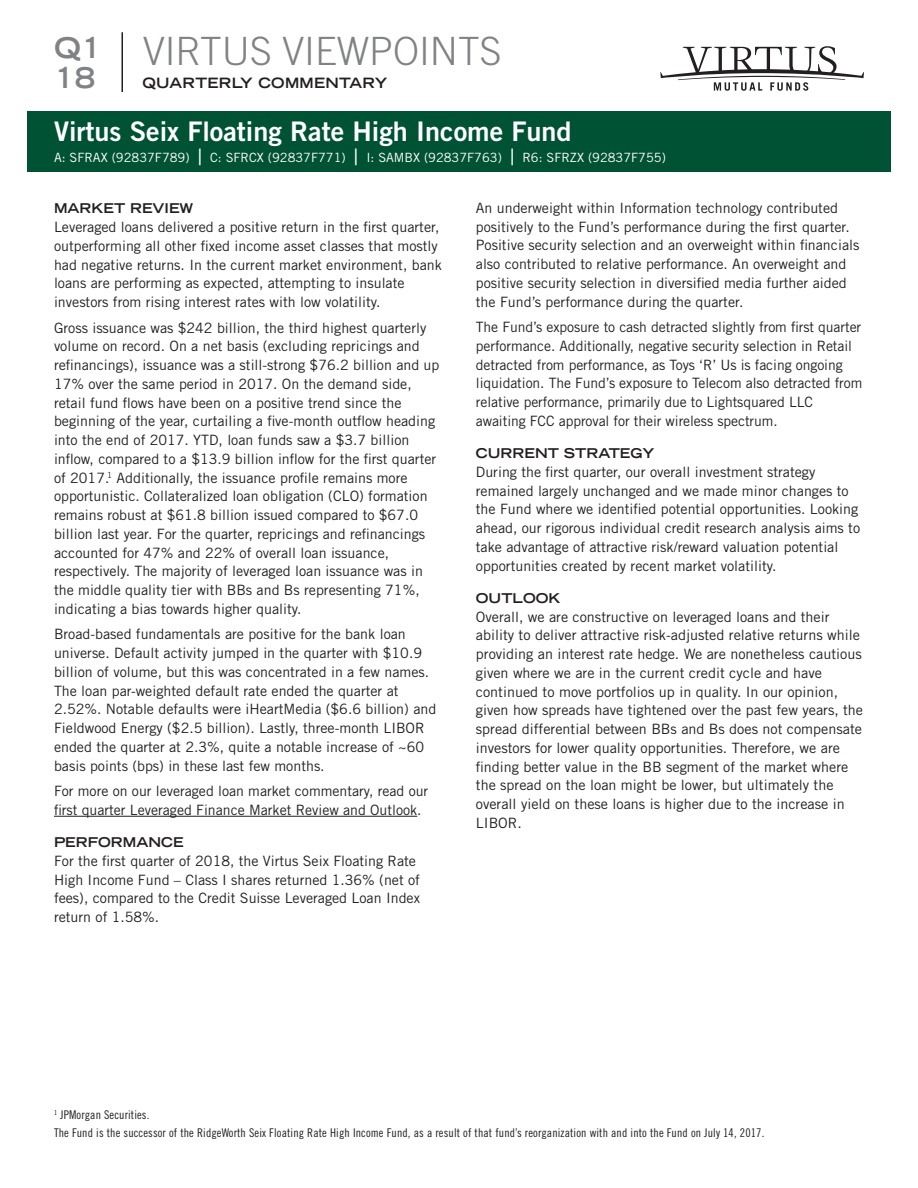
<style>
.page{position:relative;width:918px;height:1188px;background:#fff}
.page>*{position:absolute;margin:0;border:0;box-sizing:border-box;transform-origin:0 0}
.t1{font:300 39px "Trade Gothic LT Std";color:#808285}
.t2{font:700 expanded 28.5px/30px "Trade Gothic LH";color:#808285}
.Body_Copy{font:27px "Trade Gothic LT Std Bd 2";color:#fff}
.Body_Copy-2{font:14.25px/18.8px "Trade Gothic LT Std";color:#231f20}
.t3{font:700 expanded 14.25px "Trade Gothic LH";letter-spacing:.02em;color:#231f20}
.Paragraph_Headings{font:700 expanded 13.5px "Trade Gothic LH";color:#231f20}
.Body_Copy-3{font:12.75px "Trade Gothic LT Std";color:#fff}
.t4{font:12px "Trade Gothic LT Std Cn 18";letter-spacing:.01em;color:#231f20}
.s1{font-size:22.5px}
</style>
<div class="page">
<hr style="left:54px;top:816px;width:363px;height:1px;background:#231f20">
<hr style="left:122px;top:32px;width:1px;height:60px;background:#231f20">
<div style="left:27px;top:111px;width:864px;height:61px;background:#005235"></div>
<svg style="left:660px;top:46px;width:204px;height:45px"></svg>
<p class="t1" style="left:143px;top:28px;width:360px">VIRTUS VIEWPOINTS</p>
<p class="t3" style="left:142px;top:74px;width:246px">QUARTERLY COMMENTARY</p>
<p class="t2" style="left:54px;top:32px;width:49px">Q1<br>18</p>
<p class="Body_Copy" style="left:54px;top:115px;width:519px">Virtus Seix Floating Rate High Income Fund</p>
<p class="Body_Copy-3" style="left:54px;top:150px;width:613px">A: SFRAX (92837F789) <span class="s1">|</span> C: SFRCX (92837F771) <span class="s1">|</span> I: SAMBX (92837F763) <span class="s1">|</span> R6: SFRZX (92837F755)</p>
<p class="Paragraph_Headings" style="left:54px;top:200px;width:141px">MARKET REVIEW</p>
<p class="Body_Copy-2" style="left:54px;top:217px;width:389px">Leveraged loans delivered a positive return in the first quarter, outperforming all other fixed income asset classes that mostly had negative returns. In the current market environment, bank loans are performing as expected, attempting to insulate investors from rising interest rates with low volatility.</p>
<p class="Body_Copy-2" style="left:54px;top:318px;width:387px">Gross issuance was $242 billion, the third highest quarterly volume on record. On a net basis (excluding repricings and refinancings), issuance was a still-strong $76.2 billion and up 17% over the same period in 2017. On the demand side, retail fund flows have been on a positive trend since the beginning of the year, curtailing a five-month outflow heading into the end of 2017. YTD, loan funds saw a $3.7 billion inflow, compared to a $13.9 billion inflow for the first quarter of 2017.<sup>1</sup> Additionally, the issuance profile remains more opportunistic. Collateralized loan obligation (CLO) formation remains robust at $61.8 billion issued compared to $67.0 billion last year. For the quarter, repricings and refinancings accounted for 47% and 22% of overall loan issuance, respectively. The majority of leveraged loan issuance was in the middle quality tier with BBs and Bs representing 71%, indicating a bias towards higher quality.</p>
<p class="Body_Copy-2" style="left:54px;top:625px;width:384px">Broad-based fundamentals are positive for the bank loan universe. Default activity jumped in the quarter with $10.9 billion of volume, but this was concentrated in a few names.<br>The loan par-weighted default rate ended the quarter at 2.52%. Notable defaults were iHeartMedia ($6.6 billion) and Fieldwood Energy ($2.5 billion). Lastly, three-month LIBOR ended the quarter at 2.3%, quite a notable increase of ~60 basis points (bps) in these last few months.</p>
<p class="Body_Copy-2" style="left:54px;top:781px;width:376px">For more on our leveraged loan market commentary, read our first quarter Leveraged Finance Market Review and Outlook.</p>
<p class="Paragraph_Headings" style="left:54px;top:833px;width:131px">PERFORMANCE</p>
<p class="Body_Copy-2" style="left:54px;top:851px;width:368px">For the first quarter of 2018, the Virtus Seix Floating Rate High Income Fund – Class I shares returned 1.36% (net of fees), compared to the Credit Suisse Leveraged Loan Index return of 1.58%.</p>
<p class="Body_Copy-2" style="left:476px;top:198px;width:385px">An underweight within Information technology contributed positively to the Fund’s performance during the first quarter.<br>Positive security selection and an overweight within financials also contributed to relative performance. An overweight and positive security selection in diversified media further aided the Fund’s performance during the quarter.</p>
<p class="Body_Copy-2" style="left:476px;top:317px;width:388px">The Fund’s exposure to cash detracted slightly from first quarter performance. Additionally, negative security selection in Retail detracted from performance, as Toys ‘R’ Us is facing ongoing liquidation. The Fund’s exposure to Telecom also detracted from relative performance, primarily due to Lightsquared LLC awaiting FCC approval for their wireless spectrum.</p>
<p class="Paragraph_Headings" style="left:476px;top:444px;width:180px">CURRENT STRATEGY</p>
<p class="Body_Copy-2" style="left:476px;top:462px;width:386px">During the first quarter, our overall investment strategy remained largely unchanged and we made minor changes to the Fund where we identified potential opportunities. Looking ahead, our rigorous individual credit research analysis aims to take advantage of attractive risk/reward valuation potential opportunities created by recent market volatility.</p>
<p class="Paragraph_Headings" style="left:476px;top:589px;width:86px">OUTLOOK</p>
<p class="Body_Copy-2" style="left:476px;top:607px;width:389px">Overall, we are constructive on leveraged loans and their ability to deliver attractive risk-adjusted relative returns while providing an interest rate hedge. We are nonetheless cautious given where we are in the current credit cycle and have continued to move portfolios up in quality. In our opinion, given how spreads have tightened over the past few years, the spread differential between BBs and Bs does not compensate investors for lower quality opportunities. Therefore, we are finding better value in the BB segment of the market where the spread on the loan might be lower, but ultimately the overall yield on these loans is higher due to the increase in LIBOR.</p>
<p class="t4" style="left:54px;top:1108px;width:97px"><sup>1</sup> JPMorgan Securities.</p>
<p class="t4" style="left:54px;top:1125px;width:712px">The Fund is the successor of the RidgeWorth Seix Floating Rate High Income Fund, as a result of that fund’s reorganization with and into the Fund on July 14, 2017.</p>
</div>
